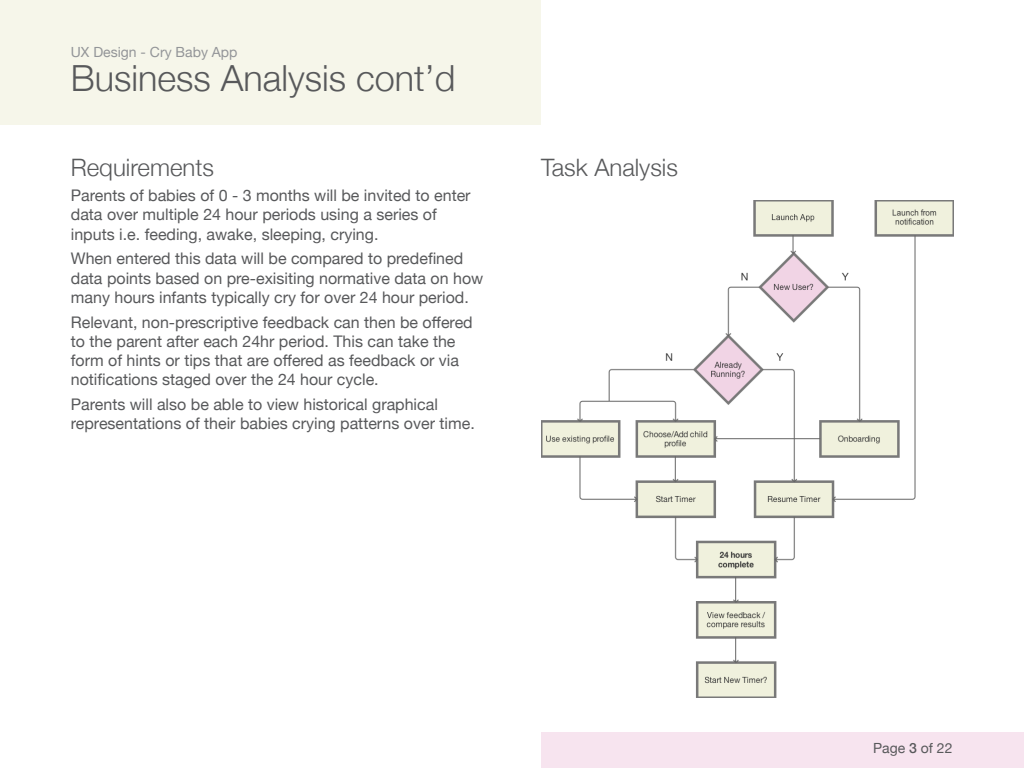
<style>
.page{position:relative;width:1024px;height:768px;background:#fff}
.page>*{position:absolute;margin:0;border:0;box-sizing:border-box;transform-origin:0 0}
.t1{font:300 36px "Helvetica Neue";color:#58595b}
.t2{font:300 24px "Helvetica Neue";color:#58595b}
.t3{font:16px/19.2px "Helvetica Neue";color:#58595b}
.t4{font:14px "Helvetica Neue";color:#939598}
.t5{font:14px "Helvetica Neue";color:#58595b}
.s1{font-weight:500}
</style>
<div class="page">
<div style="left:0;top:0;width:541px;height:124px;background:#f6f6ea"></div>
<div style="left:541px;top:732px;width:483px;height:36px;background:#f7e4ef"></div>
<img style="left:541px;top:200px;width:412px;height:498px">
<p class="t4" style="left:71px;top:42px;width:168px">UX Design - Cry Baby App</p>
<h1 class="t1" style="left:71px;top:49px;width:386px">Business Analysis cont’d</h1>
<h2 class="t2" style="left:71px;top:148px;width:145px">Requirements</h2>
<p class="t3" style="left:71px;top:187px;width:401px">Parents of babies of 0 - 3 months will be invited to enter data over multiple 24 hour periods using a series of inputs i.e. feeding, awake, sleeping, crying.</p>
<p class="t3" style="left:71px;top:250px;width:414px">When entered this data will be compared to predefined data points based on pre-exisiting normative data on how many hours infants typically cry for over 24 hour period.</p>
<p class="t3" style="left:71px;top:313px;width:403px">Relevant, non-prescriptive feedback can then be offered to the parent after each 24hr period. This can take the form of hints or tips that are offered as feedback or via notifications staged over the 24 hour cycle.</p>
<p class="t3" style="left:71px;top:396px;width:405px">Parents will also be able to view historical graphical representations of their babies crying patterns over time.</p>
<h2 class="t2" style="left:541px;top:148px;width:138px">Task Analysis</h2>
<p class="t5" style="left:873px;top:738px;width:81px">Page <span class="s1">3</span> of 22</p>
</div>
